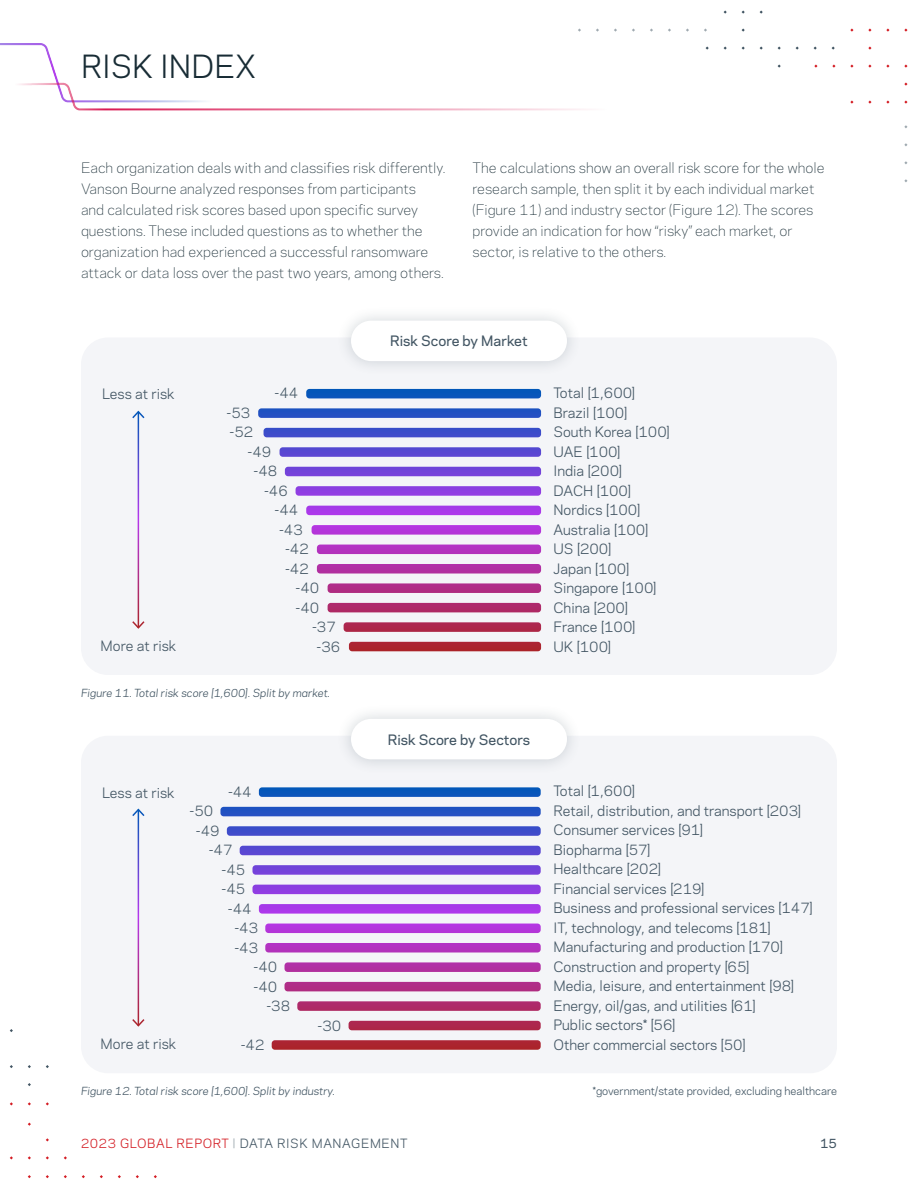
<style>
.page{position:relative;width:918px;height:1188px;background:#fff}
.page>*{position:absolute;margin:0;border:0;box-sizing:border-box;transform-origin:0 0}
.t1{font:30px "Polaris";color:#182c35}
.t2{font:13.5px/19.5px "Polaris";color:#425563}
.t3{font:300 13.5px/21px "Polaris";color:#182c35}
.t4{font:500 13.5px "Polaris";color:#425563}
.t5{font:12px "Polaris";letter-spacing:.05em;color:#425563}
.t6{font:500 12px "Polaris";color:#425563}
.t7{font:italic 10.5px "Polaris";color:#425563}
.t8{font:10.5px "Polaris";color:#425563}
.s1{color:#d41d24}
.s2{color:#a0aab1}
</style>
<div class="page">
<div style="left:81px;top:338px;width:756px;height:337px;background:#f4f5f8;border-radius:27px"></div>
<div style="left:81px;top:736px;width:756px;height:337px;background:#f4f5f8;border-radius:27px"></div>
<div style="left:336px;top:305px;width:246px;height:72px;background:#425563;opacity:.25"></div>
<div style="left:351px;top:321px;width:216px;height:40px;background:#fff;border-radius:20px"></div>
<div style="left:336px;top:704px;width:246px;height:71px;background:#425563;opacity:.25"></div>
<div style="left:351px;top:719px;width:216px;height:40px;background:#fff;border-radius:20px"></div>
<hr style="left:138px;top:412px;width:1px;height:216px;background:#fff">
<svg style="left:132px;top:410px;width:13px;height:10px"></svg>
<svg style="left:132px;top:620px;width:13px;height:9px"></svg>
<hr style="left:138px;top:810px;width:1px;height:216px;background:#fff">
<svg style="left:132px;top:808px;width:13px;height:10px"></svg>
<svg style="left:132px;top:1017px;width:13px;height:10px"></svg>
<svg style="left:258px;top:389px;width:283px;height:262px"></svg>
<svg style="left:220px;top:787px;width:321px;height:263px"></svg>
<svg style="left:10px;top:1029px;width:39px;height:57px"></svg>
<svg style="left:10px;top:1102px;width:147px;height:76px"></svg>
<svg style="left:904px;top:125px;width:4px;height:57px"></svg>
<svg style="left:578px;top:10px;width:330px;height:94px"></svg>
<img style="left:0;top:43px;width:609px;height:68px">
<h1 class="t1" style="left:81px;top:44px;width:177px">RISK INDEX</h1>
<p class="t3" style="left:81px;top:156px;width:366px">Each organization deals with and classifies risk differently.<br>Vanson Bourne analyzed responses from participants<br>and calculated risk scores based upon specific survey questions. These included questions as to whether the organization had experienced a successful ransomware attack or data loss over the past two years, among others.</p>
<p class="t3" style="left:472px;top:156px;width:354px">The calculations show an overall risk score for the whole research sample, then split it by each individual market (Figure 11) and industry sector (Figure 12). The scores provide an indication for how “risky” each market, or sector, is relative to the others.</p>
<p class="t2" style="left:102px;top:384px;width:74px">Less at risk</p>
<p class="t2" style="left:101px;top:635px;width:77px">More at risk</p>
<p class="t2" style="left:275px;top:383px;width:25px">-44</p>
<p class="t2" style="left:227px;top:402px;width:25px">-53</p>
<p class="t2" style="left:230px;top:422px;width:25px">-52</p>
<p class="t2" style="left:248px;top:441px;width:25px">-49</p>
<p class="t2" style="left:254px;top:461px;width:25px">-48</p>
<p class="t2" style="left:264px;top:480px;width:25px">-46</p>
<p class="t2" style="left:275px;top:500px;width:25px">-44</p>
<p class="t2" style="left:279px;top:519px;width:25px">-43</p>
<p class="t2" style="left:285px;top:539px;width:25px">-42</p>
<p class="t2" style="left:285px;top:558px;width:25px">-42</p>
<p class="t2" style="left:296px;top:578px;width:25px">-40</p>
<p class="t2" style="left:296px;top:597px;width:25px">-40</p>
<p class="t2" style="left:312px;top:617px;width:25px">-37</p>
<p class="t2" style="left:317px;top:636px;width:25px">-36</p>
<p class="t7" style="left:81px;top:685px;width:251px">Figure 11. Total risk score [1,600]. Split by market.</p>
<p class="t2" style="left:102px;top:782px;width:74px">Less at risk</p>
<p class="t2" style="left:101px;top:1034px;width:77px">More at risk</p>
<p class="t2" style="left:228px;top:781px;width:25px">-44</p>
<p class="t2" style="left:190px;top:800px;width:25px">-50</p>
<p class="t2" style="left:196px;top:820px;width:25px">-49</p>
<p class="t2" style="left:209px;top:839px;width:25px">-47</p>
<p class="t2" style="left:222px;top:859px;width:25px">-45</p>
<p class="t2" style="left:222px;top:878px;width:25px">-45</p>
<p class="t2" style="left:228px;top:898px;width:25px">-44</p>
<p class="t2" style="left:234px;top:917px;width:25px">-43</p>
<p class="t2" style="left:234px;top:937px;width:25px">-43</p>
<p class="t2" style="left:254px;top:956px;width:25px">-40</p>
<p class="t2" style="left:254px;top:976px;width:25px">-40</p>
<p class="t2" style="left:266px;top:995px;width:25px">-38</p>
<p class="t2" style="left:241px;top:1034px;width:25px">-42</p>
<p class="t2" style="left:318px;top:1015px;width:25px">-30</p>
<p class="t7" style="left:81px;top:1083px;width:256px">Figure 12. Total risk score [1,600]. Split by industry.</p>
<p class="t4" style="left:390px;top:331px;width:139px">Risk Score by Market</p>
<p class="t2" style="left:554px;top:383px;width:118px">Total [1,600]<br>Brazil [100]<br>South Korea [100]<br>UAE [100]<br>India [200]<br>DACH [100]<br>Nordics [100]<br>Australia [100]<br>US [200]<br>Japan [100]<br>Singapore [100]<br>China [200]<br>France [100]<br>UK [100]</p>
<p class="t4" style="left:388px;top:729px;width:144px">Risk Score by Sectors</p>
<p class="t2" style="left:553px;top:781px;width:261px">Total [1,600]<br>Retail, distribution, and transport [203]<br>Consumer services [91]<br>Biopharma [57]<br>Healthcare [202]<br>Financial services [219]<br>Business and professional services [147]<br>IT, technology, and telecoms [181]<br>Manufacturing and production [170]<br>Construction and property [65]<br>Media, leisure, and entertainment [98]<br>Energy, oil/gas, and utilities [61]<br>Public sectors* [56]<br>Other commercial sectors [50]</p>
<p class="t8" style="left:593px;top:1083px;width:246px">*government/state provided, excluding healthcare</p>
<p class="t5" style="left:81px;top:1134px;width:328px"><span class="s1">2023 GLOBAL REPORT</span> <span class="s2">|</span> DATA RISK MANAGEMENT</p>
<p class="t6" style="left:820px;top:1134px;width:18px">15</p>
</div>
